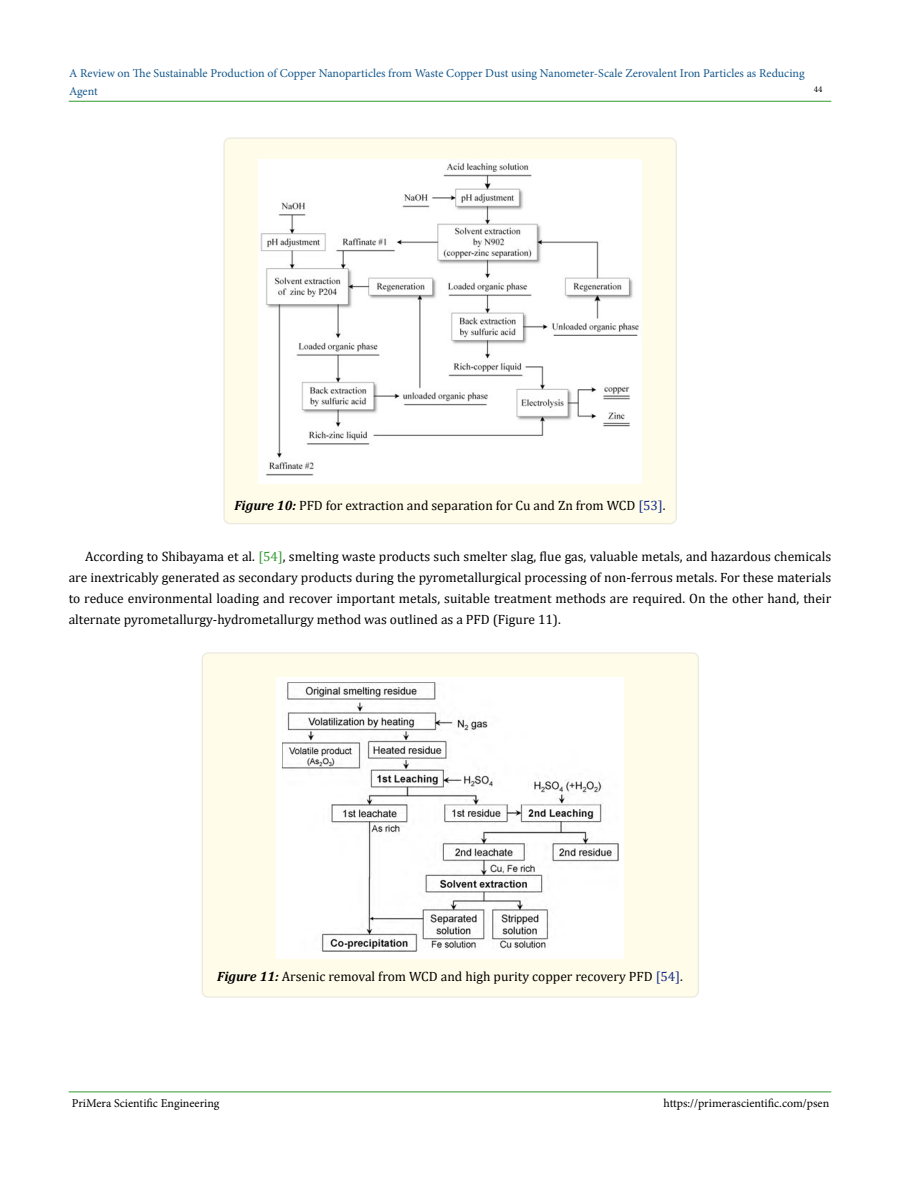
<style>
.page{position:relative;width:900px;height:1188px;background:#fff}
.page>*{position:absolute;margin:0;border:0;box-sizing:border-box;transform-origin:0 0}
.t1{font:13.5px/21px "Cambria";color:#000;text-align:justify}
.t2{font:12px/18px "Minion Pro";letter-spacing:-.005em;color:#15588c}
.t3{font:12px "Minion Pro";color:#000}
.t4{font:9px "Minion Pro";color:#000}
.s1{font-weight:700;font-style:italic}
.s2{color:#152c8c}
.s3{color:#393}
</style>
<div class="page">
<hr style="left:69px;top:1092px;width:762px;height:1px;background:#393">
<hr style="left:69px;top:101px;width:762px;height:1px;background:#393">
<div style="left:224px;top:138px;width:452px;height:386px;background:#fffde9;border-radius:6px"></div>
<div style="left:223px;top:137px;width:454px;height:387px;border:2px solid #eeece1;border-radius:6px"></div>
<img style="left:258px;top:160px;width:384px;height:324px">
<div style="left:202px;top:653px;width:496px;height:344px;background:#fffde9;border-radius:6px"></div>
<div style="left:202px;top:652px;width:497px;height:346px;border:2px solid #eeece1;border-radius:6px"></div>
<img style="left:276px;top:677px;width:348px;height:281px">
<p class="t2" style="left:69px;top:64px;width:737px">A Review on The Sustainable Production of Copper Nanoparticles from Waste Copper Dust using Nanometer-Scale Zerovalent Iron Particles as Reducing<br>Agent</p>
<p class="t4" style="left:814px;top:83px;width:10px">44</p>
<p class="t1" style="left:234px;top:495px;width:433px"><span class="s1">Figure 10:</span> PFD for extraction and separation for Cu and Zn from WCD <span class="s2">[53]</span>.</p>
<p class="t1" style="left:69px;top:546px;width:764px;text-indent:17px">According to Shibayama et al. <span class="s3">[54]</span>, smelting waste products such smelter slag, flue gas, valuable metals, and hazardous chemicals are inextricably generated as secondary products during the pyrometallurgical processing of non-ferrous metals. For these materials to reduce environmental loading and recover important metals, suitable treatment methods are required. On the other hand, their alternate pyrometallurgy-hydrometallurgy method was outlined as a PFD (Figure 11).</p>
<p class="t1" style="left:217px;top:966px;width:467px"><span class="s1">Figure 11:</span> Arsenic removal from WCD and high purity copper recovery PFD <span class="s2">[54]</span>.</p>
<p class="t3" style="left:72px;top:1095px;width:149px">PriMera Scientific Engineering</p>
<p class="t3" style="left:664px;top:1095px;width:167px">https://primerascientific.com/psen</p>
</div>
